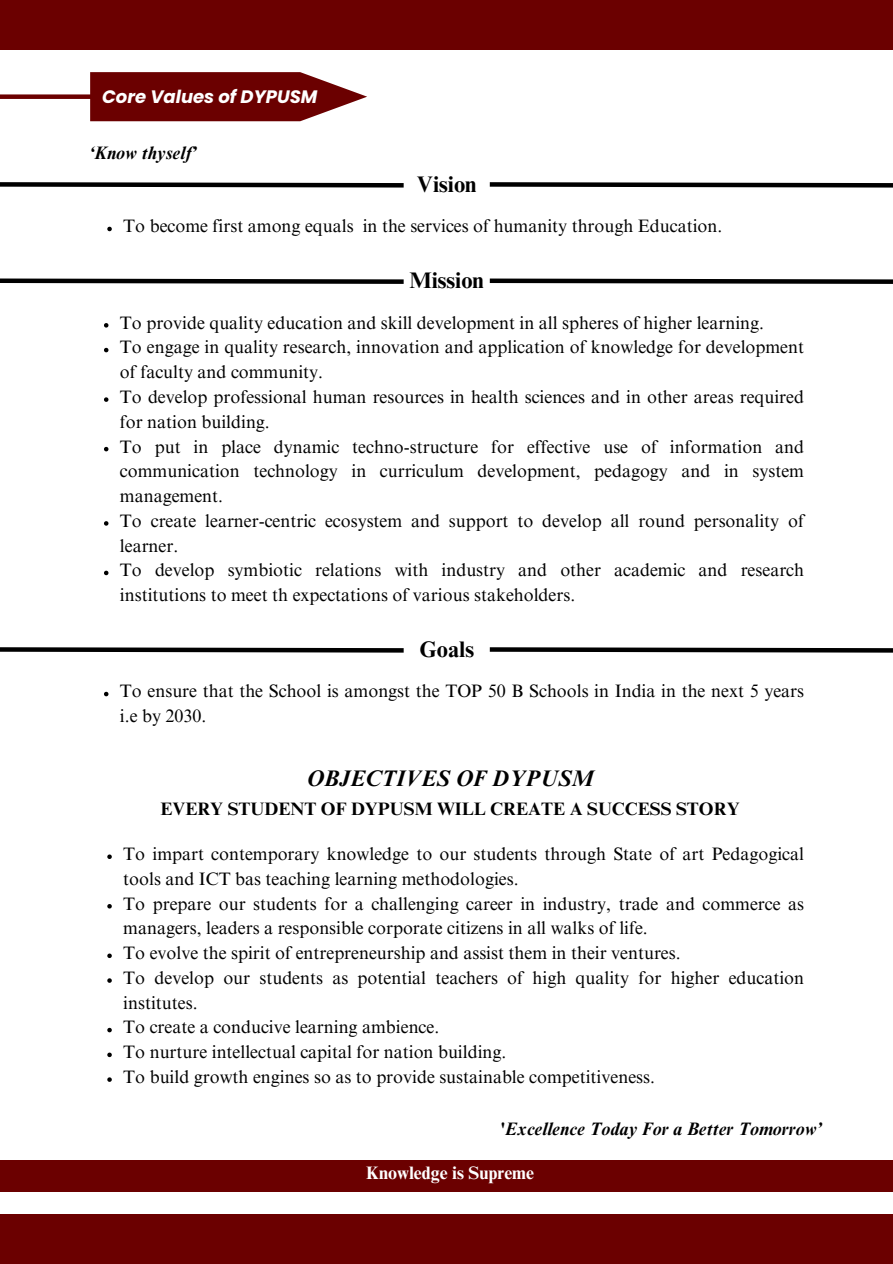
<style>
.page{position:relative;width:893px;height:1264px;background:#fff}
.page>*{position:absolute;margin:0;border:0;box-sizing:border-box;transform-origin:0 0}
.t1{font:700 22.5px "Times NRMT Pro";color:#000}
.t2{font:italic 700 22.5px "Times NRMT Pro";color:#000}
.t3{font:18px/24.8px "Times NRMT Pro";color:#000}
.t4{font:italic 700 18px "Times NRMT Pro";color:#000}
.t5{font:700 18px "Times NRMT Pro";color:#000}
.t6{font:italic 700 18px "Poppins";color:#fff}
.t7{font:700 18px "Times NRMT Pro";color:#fff}
</style>
<div class="page">
<svg style="left:107px;top:227px;width:5px;height:4px"></svg>
<svg style="left:0;top:182px;width:404px;height:6px;background:#3f3f3f"></svg>
<div style="left:0;top:0;width:892px;height:50px;background:#6b0000"></div>
<div style="left:0;top:1214px;width:892px;height:49px;background:#6b0000"></div>
<svg style="left:90px;top:72px;width:277px;height:49px;background:#7d1f1f"></svg>
<div style="left:0;top:94px;width:93px;height:5px;background:#6b0000"></div>
<svg style="left:489px;top:182px;width:403px;height:6px;background:#3f3f3f"></svg>
<svg style="left:104px;top:323px;width:4px;height:4px"></svg>
<svg style="left:104px;top:348px;width:4px;height:4px"></svg>
<svg style="left:104px;top:397px;width:4px;height:5px"></svg>
<svg style="left:104px;top:447px;width:4px;height:4px"></svg>
<svg style="left:104px;top:521px;width:4px;height:4px"></svg>
<svg style="left:104px;top:570px;width:4px;height:5px"></svg>
<svg style="left:0;top:278px;width:404px;height:6px;background:#3f3f3f"></svg>
<svg style="left:489px;top:278px;width:403px;height:6px;background:#3f3f3f"></svg>
<svg style="left:104px;top:691px;width:4px;height:5px"></svg>
<svg style="left:0;top:647px;width:404px;height:6px;background:#3f3f3f"></svg>
<svg style="left:489px;top:647px;width:403px;height:6px;background:#3f3f3f"></svg>
<svg style="left:107px;top:854px;width:5px;height:5px"></svg>
<svg style="left:107px;top:904px;width:5px;height:4px"></svg>
<svg style="left:107px;top:953px;width:5px;height:5px"></svg>
<svg style="left:107px;top:978px;width:5px;height:4px"></svg>
<svg style="left:107px;top:1027px;width:5px;height:5px"></svg>
<svg style="left:107px;top:1052px;width:5px;height:5px"></svg>
<svg style="left:107px;top:1077px;width:5px;height:4px"></svg>
<div style="left:0;top:1160px;width:892px;height:31px;background:#6b0000"></div>
<p class="t6" style="left:102px;top:84px;width:217px">Core Values of DYPUSM</p>
<p class="t4" style="left:89px;top:146px;width:108px">‘Know thyself’</p>
<p class="t1" style="left:417px;top:175px;width:61px">Vision</p>
<p class="t3" style="left:123px;top:216px;width:600px">To become first among equals in the services of humanity through Education.</p>
<p class="t1" style="left:409px;top:272px;width:76px">Mission</p>
<p class="t3" style="left:120px;top:312px;width:645px">To provide quality education and skill development in all spheres of higher learning.</p>
<p class="t3" style="left:120px;top:337px;width:685px">To engage in quality research, innovation and application of knowledge for development of faculty and community.</p>
<p class="t3" style="left:120px;top:387px;width:685px">To develop professional human resources in health sciences and in other areas required for nation building.</p>
<p class="t3" style="left:120px;top:436px;width:685px;text-align:justify">To put in place dynamic techno-structure for effective use of information and communication technology in curriculum development, pedagogy and in system management.</p>
<p class="t3" style="left:120px;top:510px;width:685px">To create learner-centric ecosystem and support to develop all round personality of learner.</p>
<p class="t3" style="left:120px;top:560px;width:685px">To develop symbiotic relations with industry and other academic and research institutions to meet th expectations of various stakeholders.</p>
<p class="t1" style="left:419px;top:640px;width:56px">Goals</p>
<p class="t3" style="left:120px;top:681px;width:685px">To ensure that the School is amongst the TOP 50 B Schools in India in the next 5 years i.e by 2030.</p>
<p class="t2" style="left:306px;top:769px;width:289px">OBJECTIVES OF DYPUSM</p>
<p class="t5" style="left:160px;top:802px;width:580px">EVERY STUDENT OF DYPUSM WILL CREATE A SUCCESS STORY</p>
<p class="t3" style="left:123px;top:843px;width:682px">To impart contemporary knowledge to our students through State of art Pedagogical tools and ICT bas teaching learning methodologies.</p>
<p class="t3" style="left:123px;top:893px;width:682px">To prepare our students for a challenging career in industry, trade and commerce as managers, leaders a responsible corporate citizens in all walks of life.</p>
<p class="t3" style="left:123px;top:942px;width:559px">To evolve the spirit of entrepreneurship and assist them in their ventures.</p>
<p class="t3" style="left:123px;top:967px;width:682px">To develop our students as potential teachers of high quality for higher education institutes.</p>
<p class="t3" style="left:123px;top:1017px;width:317px">To create a conducive learning ambience.</p>
<p class="t3" style="left:123px;top:1041px;width:384px">To nurture intellectual capital for nation building.</p>
<p class="t3" style="left:123px;top:1066px;width:533px">To build growth engines so as to provide sustainable competitiveness.</p>
<p class="t4" style="left:499px;top:1121px;width:323px">'Excellence Today For a Better Tomorrow’</p>
<p class="t7" style="left:366px;top:1166px;width:169px">Knowledge is Supreme</p>
</div>
